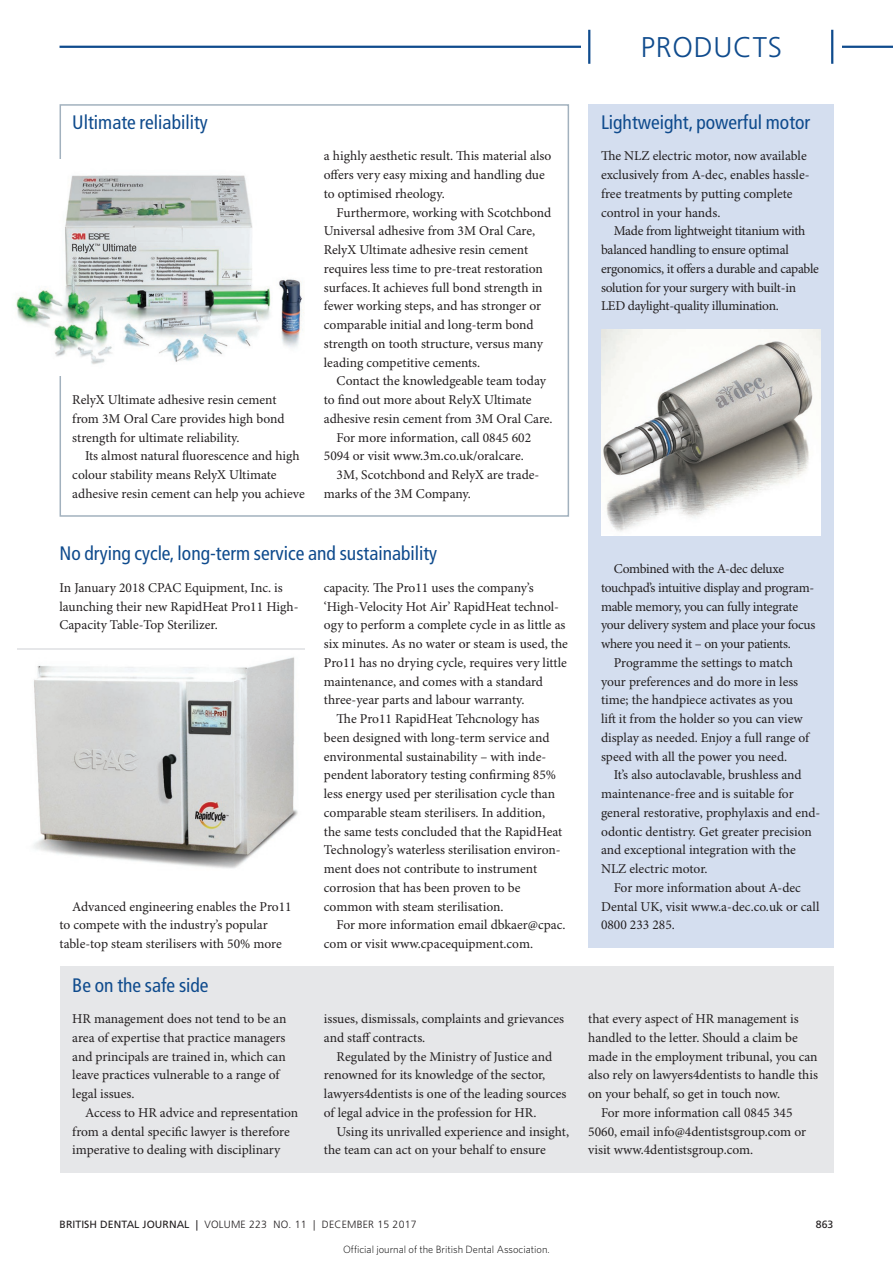
<style>
.page{position:relative;width:893px;height:1263px;background:#fff}
.page>*{position:absolute;margin:0;border:0;box-sizing:border-box;transform-origin:0 0}
.t1{font:300 28.5px "Frutiger LT Std";letter-spacing:.025em;color:#0f4b8d}
.heading___6_products{font:condensed 19.5px "Frutiger LT Std";color:#0f4b8d}
.body_9pt_ragged{font:13.5px/18.8px "Minion Pro";letter-spacing:-.005em;color:#231f20}
.body_9pt_ragged_1st{font:13.5px/18.8px "Minion Pro";letter-spacing:-.005em;color:#231f20}
.body_9pt_ragged-2{font:13.5px/18.8px "Minion Pro";letter-spacing:-.025em;color:#231f20}
.t2{font:300 10.5px "Frutiger LT Std";letter-spacing:.02em;color:#231f20}
.t3{font:300 10.5px "Whitney";color:#000}
.t4{font:10.5px "Frutiger LT Std";color:#231f20}
.s1{font-weight:400}
</style>
<div class="page">
<div style="left:60px;top:104px;width:509px;height:413px;border:2px solid #a2b1be"></div>
<div style="left:60px;top:967px;width:773px;height:206px;background:#e6e7e9"></div>
<div style="left:588px;top:104px;width:245px;height:844px;background:#d4deef"></div>
<img style="left:16px;top:159px;width:288px;height:216px">
<img style="left:33px;top:657px;width:265px;height:212px">
<img style="left:601px;top:329px;width:220px;height:206px">
<hr style="left:60px;top:46px;width:833px;height:2px;background:#0f4b8d">
<div style="left:581px;top:30px;width:261px;height:34px;background:#fff"></div>
<hr style="left:831px;top:30px;width:2px;height:34px;background:#0f4b8d">
<hr style="left:588px;top:30px;width:2px;height:34px;background:#0f4b8d">
<h1 class="t1" style="left:641px;top:31px;width:143px">PRODUCTS</h1>
<p class="heading___6_products" style="left:72px;top:111px;width:137px">Ultimate reliability</p>
<p class="body_9pt_ragged_1st" style="left:72px;top:391px;width:214px">RelyX Ultimate adhesive resin cement from 3M Oral Care provides high bond strength for ultimate reliability.</p>
<p class="body_9pt_ragged" style="left:72px;top:447px;width:234px;text-indent:13px">Its almost natural fluorescence and high colour stability means RelyX Ultimate adhesive resin cement can help you achieve</p>
<p class="body_9pt_ragged" style="left:324px;top:147px;width:229px">a highly aesthetic result. This material also offers very easy mixing and handling due to optimised rheology.</p>
<p class="body_9pt_ragged" style="left:324px;top:204px;width:229px;text-indent:13px">Furthermore, working with Scotchbond Universal adhesive from 3M Oral Care, RelyX Ultimate adhesive resin cement requires less time to pre-treat restoration surfaces.It achieves full bond strength in fewer working steps, and has stronger or comparable initial and long-term bond strength on tooth structure, versus many leading competitive cements.</p>
<p class="body_9pt_ragged" style="left:324px;top:372px;width:230px;text-indent:13px">Contact the knowledgeable team today to find out more about RelyX Ultimate adhesive resin cement from 3M Oral Care.</p>
<p class="body_9pt_ragged" style="left:324px;top:429px;width:209px;text-indent:13px">For more information, call 0845 602<br>5094 or visit www.3m.co.uk/oralcare.</p>
<p class="body_9pt_ragged" style="left:324px;top:466px;width:217px;text-indent:13px">3M, Scotchbond and RelyX are trade&shy;marks of the 3M Company.</p>
<p class="heading___6_products" style="left:60px;top:542px;width:379px">No drying cycle, long-term service and sustainability</p>
<p class="body_9pt_ragged_1st" style="left:60px;top:579px;width:240px">In January 2018 CPAC Equipment, Inc. is launching their new RapidHeat Pro11 High-<br>Capacity Table-Top Sterilizer.</p>
<p class="body_9pt_ragged" style="left:60px;top:897px;width:234px;text-indent:13px">Advanced engineering enables the Pro11 to compete with the industry’s popular table-top steam sterilisers with 50% more</p>
<p class="heading___6_products" style="left:72px;top:973px;width:138px">Be on the safe side</p>
<p class="body_9pt_ragged_1st" style="left:72px;top:1010px;width:216px">HR management does not tend to be an area of expertise that practice managers and principals are trained in, which can leave practices vulnerable to a range of legal issues.</p>
<p class="body_9pt_ragged" style="left:72px;top:1104px;width:227px;text-indent:13px">Access to HR advice and representation from a dental specific lawyer is therefore imperative to dealing with disciplinary</p>
<p class="body_9pt_ragged" style="left:324px;top:579px;width:246px">capacity. The Pro11 uses the company’s ‘High-Velocity Hot Air’ RapidHeat technol&shy;ogy to perform a complete cycle in as little as six minutes. As no water or steam is used, the Pro11 has no drying cycle, requires very little maintenance, and comes with a standard three-year parts and labour warranty.</p>
<p class="body_9pt_ragged" style="left:324px;top:710px;width:240px;text-indent:13px">The Pro11 RapidHeat Tehcnology has been designed with long-term service and environmental sustainability – with inde&shy;pendent laboratory testing confirming 85% less energy used per sterilisation cycle than comparable steam sterilisers. In addition, the same tests concluded that the RapidHeat Technology’s waterless sterilisation environ&shy;ment does not contribute to instrument corrosion that has been proven to be common with steam sterilisation.</p>
<p class="body_9pt_ragged" style="left:324px;top:916px;width:243px;text-indent:13px">For more information email dbkaer@cpac. com or visit www.cpacequipment.com.</p>
<p class="body_9pt_ragged" style="left:324px;top:1010px;width:242px">issues, dismissals, complaints and grievances and staff contracts.</p>
<p class="body_9pt_ragged" style="left:324px;top:1047px;width:244px;text-indent:13px">Regulated by the Ministry of Justice and renowned for its knowledge of the sector, lawyers4dentists is one of the leading sources of legal advice in the profession for HR.</p>
<p class="body_9pt_ragged" style="left:324px;top:1122px;width:247px;text-indent:13px">Using its unrivalled experience and insight, the team can act on your behalf to ensure</p>
<p class="heading___6_products" style="left:601px;top:111px;width:211px">Lightweight, powerful motor</p>
<p class="body_9pt_ragged_1st" style="left:601px;top:147px;width:210px">The NLZ electric motor, now available exclusively from A-dec, enables hassle&shy;free treatments by putting complete control in your hands.</p>
<p class="body_9pt_ragged" style="left:601px;top:222px;width:219px;text-indent:13px">Made from lightweight titanium with balanced handling to ensure optimal ergonomics, it offers a durable and capable solution for your surgery with built-in LED daylight-quality illumination.</p>
<p class="body_9pt_ragged-2" style="left:601px;top:560px;width:216px;text-indent:13px">Combined with the A-dec deluxe touchpad’s intuitive display and program&shy;mable memory, you can fully integrate your delivery system and place your focus where you need it – on your patients.</p>
<p class="body_9pt_ragged" style="left:601px;top:654px;width:210px;text-indent:13px">Programme the settings to match your preferences and do more in less time; the handpiece activates as you lift it from the holder so you can view display as needed. Enjoy a full range of speed with all the power you need.</p>
<p class="body_9pt_ragged" style="left:601px;top:766px;width:221px;text-indent:13px">It’s also autoclavable, brushless and maintenance-free and is suitable for general restorative, prophylaxis and end&shy;odontic dentistry. Get greater precision and exceptional integration with the NLZ electric motor.</p>
<p class="body_9pt_ragged" style="left:601px;top:879px;width:220px;text-indent:13px">For more information about A-dec<br>Dental UK, visit www.a-dec.co.uk or call<br>0800 233 285.</p>
<p class="body_9pt_ragged" style="left:588px;top:1010px;width:231px">that every aspect of HR management is handled to the letter. Should a claim be made in the employment tribunal, you can also rely on lawyers4dentists to handle this on your behalf, so get in touch now.</p>
<p class="body_9pt_ragged" style="left:588px;top:1104px;width:219px;text-indent:13px">For more information call 0845 345<br>5060, email info@4dentistsgroup.com or visit www.4dentistsgroup.com.</p>
<p class="t2" style="left:60px;top:1219px;width:359px"><span class="s1">BRITISH DENTAL JOURNAL |</span> VOLUME 223 NO. 11 | DECEMBER 15 2017</p>
<p class="t4" style="left:816px;top:1218px;width:19px">863</p>
<p class="t3" style="left:343px;top:1243px;width:208px">Official journal of the British Dental Association.</p>
</div>
